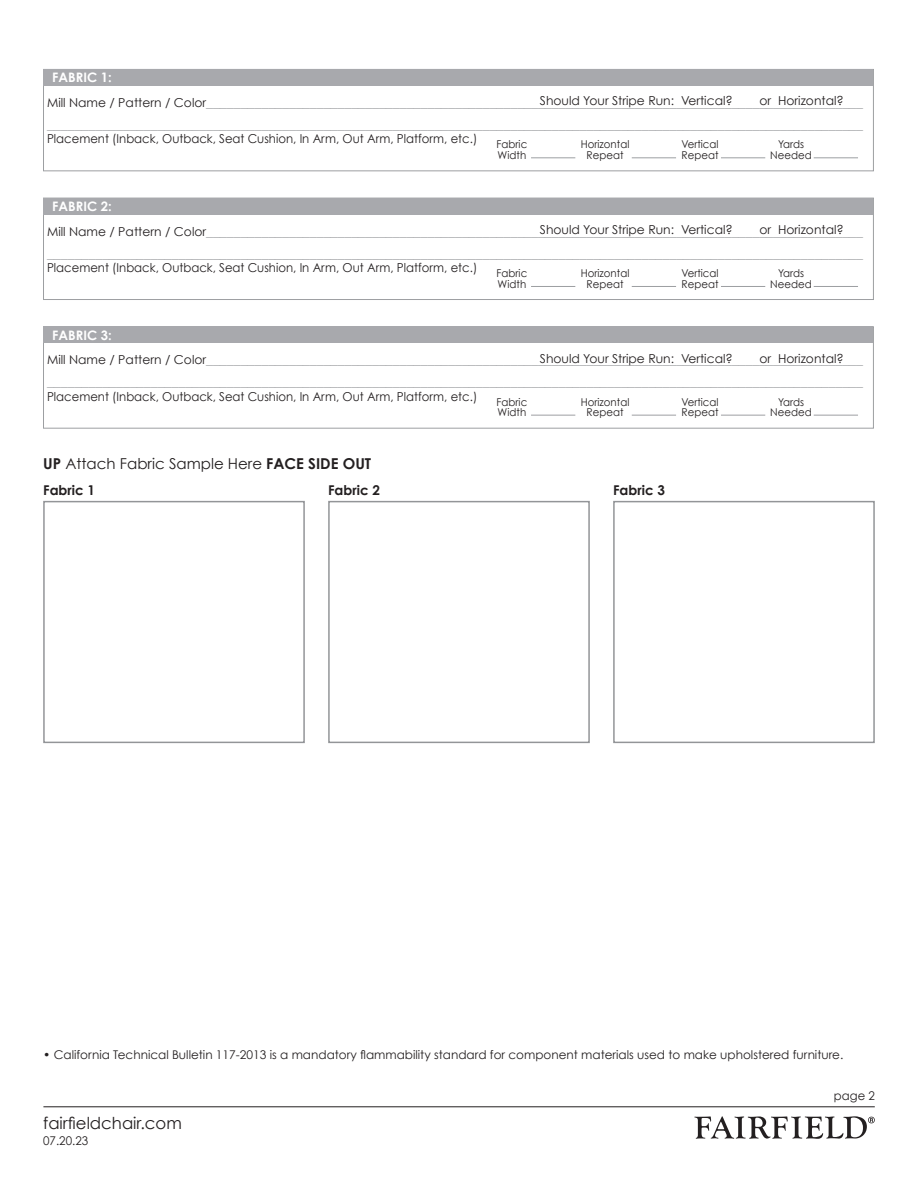
<style>
.page{position:relative;width:918px;height:1188px;background:#fff}
.page>*{position:absolute;margin:0;border:0;box-sizing:border-box;transform-origin:0 0}
.t1{font:16.5px "Century Gothic";color:#231f20}
.t2{font:15px "Century Gothic";color:#231f20}
.t3{font:700 13.8px/21.9px "Century Gothic";color:#9d9fa2}
.t4{font:700 13.5px "Century Gothic";color:#231f20}
.t5{font:700 13.05px "Century Gothic";color:#fff}
.t6{font:12.3px "Century Gothic";color:#231f20;scale:.95 1}
.t7{font:12.3px "Century Gothic";color:#231f20}
.t8{font:12px "Century Gothic";color:#231f20}
.t9{font:10.8px/10.8px "Century Gothic";color:#231f20;scale:.95 1}
.s1{font-weight:400;font-size:12.3px;color:#231f20}
.s2{font-weight:700}
</style>
<div class="page">
<hr style="left:43px;top:1106px;width:832px;height:1px;background:#231f20">
<svg style="left:694px;top:1116px;width:181px;height:23px"></svg>
<div style="left:43px;top:501px;width:262px;height:242px;border:2px solid #939598"></div>
<div style="left:328px;top:501px;width:262px;height:242px;border:2px solid #939598"></div>
<div style="left:613px;top:501px;width:262px;height:242px;border:2px solid #939598"></div>
<div style="left:43px;top:69px;width:831px;height:102px;border:1px solid #9d9fa2"></div>
<div style="left:44px;top:69px;width:829px;height:17px;background:#a8a9ad"></div>
<hr style="left:531px;top:157px;width:44px;height:1px;background:#9d9fa2">
<hr style="left:632px;top:157px;width:44px;height:1px;background:#9d9fa2">
<hr style="left:721px;top:157px;width:44px;height:1px;background:#9d9fa2">
<hr style="left:814px;top:157px;width:44px;height:1px;background:#9d9fa2">
<div style="left:43px;top:198px;width:831px;height:102px;border:1px solid #9d9fa2"></div>
<div style="left:44px;top:198px;width:829px;height:16px;background:#a8a9ad"></div>
<hr style="left:531px;top:286px;width:44px;height:1px;background:#9d9fa2">
<hr style="left:632px;top:286px;width:44px;height:1px;background:#9d9fa2">
<hr style="left:721px;top:286px;width:44px;height:1px;background:#9d9fa2">
<hr style="left:814px;top:286px;width:44px;height:1px;background:#9d9fa2">
<div style="left:44px;top:326px;width:829px;height:17px;background:#a8a9ad"></div>
<hr style="left:531px;top:415px;width:44px;height:1px;background:#9d9fa2">
<hr style="left:632px;top:415px;width:44px;height:1px;background:#9d9fa2">
<hr style="left:721px;top:415px;width:44px;height:1px;background:#9d9fa2">
<hr style="left:814px;top:415px;width:44px;height:1px;background:#9d9fa2">
<p class="t5" style="left:52px;top:69px;width:61px">FABRIC 1:</p>
<p class="t7" style="left:540px;top:93px;width:194px">Should Your Stripe Run: Vertical?</p>
<p class="t7" style="left:760px;top:93px;width:86px">or Horizontal?</p>
<p class="t3" style="left:47px;top:91px;width:818px"><span class="s1">Mill Name / Pattern / Color</span>_______________________________________________________________________________________________ ______________________________________________________________________________________________________________________</p>
<p class="t6" style="left:47px;top:131px;width:454px">Placement (Inback, Outback, Seat Cushion, In Arm, Out Arm, Platform, etc.)</p>
<p class="t5" style="left:52px;top:198px;width:61px">FABRIC 2:</p>
<p class="t9" style="left:497px;top:139px;width:34px">Fabric<br>Width</p>
<p class="t9" style="left:581px;top:139px;width:53px;text-align:center">Horizontal<br>Repeat</p>
<p class="t9" style="left:682px;top:139px;width:40px">Vertical<br>Repeat</p>
<p class="t9" style="left:770px;top:139px;width:45px;text-align:center">Yards<br>Needed</p>
<p class="t7" style="left:540px;top:222px;width:194px">Should Your Stripe Run: Vertical?</p>
<p class="t7" style="left:760px;top:222px;width:86px">or Horizontal?</p>
<p class="t3" style="left:47px;top:220px;width:818px"><span class="s1">Mill Name / Pattern / Color</span>_______________________________________________________________________________________________ ______________________________________________________________________________________________________________________</p>
<p class="t6" style="left:47px;top:260px;width:454px">Placement (Inback, Outback, Seat Cushion, In Arm, Out Arm, Platform, etc.)</p>
<p class="t5" style="left:52px;top:327px;width:61px">FABRIC 3:</p>
<p class="t9" style="left:497px;top:267px;width:34px">Fabric<br>Width</p>
<p class="t9" style="left:581px;top:267px;width:53px;text-align:center">Horizontal<br>Repeat</p>
<p class="t9" style="left:682px;top:267px;width:40px">Vertical<br>Repeat</p>
<p class="t9" style="left:770px;top:267px;width:45px;text-align:center">Yards<br>Needed</p>
<p class="t7" style="left:540px;top:351px;width:194px">Should Your Stripe Run: Vertical?</p>
<p class="t7" style="left:760px;top:351px;width:86px">or Horizontal?</p>
<p class="t3" style="left:47px;top:348px;width:818px"><span class="s1">Mill Name / Pattern / Color</span>_______________________________________________________________________________________________ ______________________________________________________________________________________________________________________</p>
<p class="t6" style="left:47px;top:389px;width:454px">Placement (Inback, Outback, Seat Cushion, In Arm, Out Arm, Platform, etc.)</p>
<p class="t2" style="left:43px;top:454px;width:330px"><span class="s2">UP</span> Attach Fabric Sample Here <span class="s2">FACE SIDE OUT</span></p>
<p class="t9" style="left:497px;top:396px;width:34px">Fabric<br>Width</p>
<p class="t9" style="left:581px;top:396px;width:53px;text-align:center">Horizontal<br>Repeat</p>
<p class="t9" style="left:682px;top:396px;width:40px">Vertical<br>Repeat</p>
<p class="t9" style="left:770px;top:396px;width:45px;text-align:center">Yards<br>Needed</p>
<p class="t4" style="left:43px;top:482px;width:53px">Fabric 1</p>
<p class="t4" style="left:328px;top:482px;width:53px">Fabric 2</p>
<p class="t4" style="left:613px;top:482px;width:53px">Fabric 3</p>
<p class="t8" style="left:43px;top:1047px;width:802px">• California Technical Bulletin 117-2013 is a mandatory flammability standard for component materials used to make upholstered furniture.</p>
<p class="t1" style="left:43px;top:1113px;width:140px">fairfieldchair.com</p>
<p class="t8" style="left:43px;top:1133px;width:47px">07.20.23</p>
<p class="t8" style="left:834px;top:1089px;width:42px">page 2</p>
</div>
